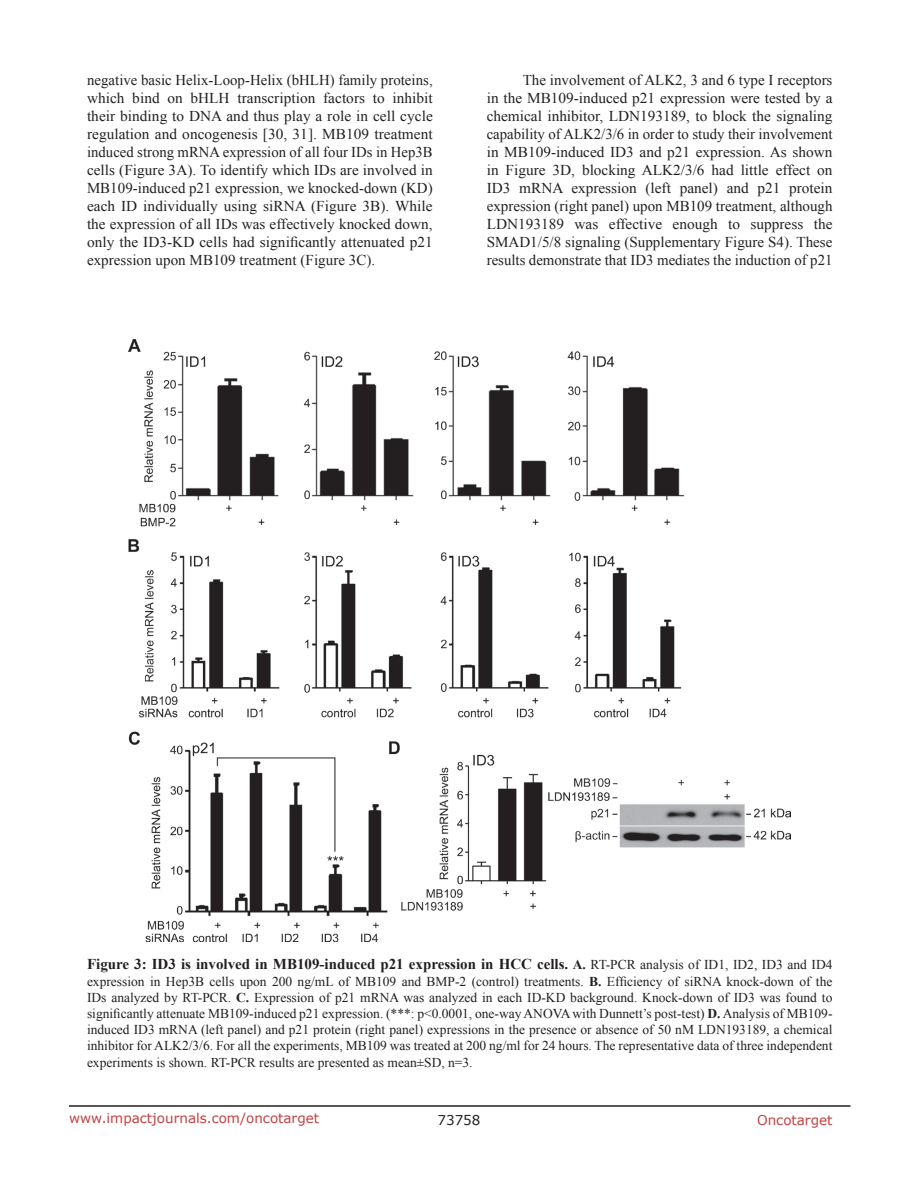
<style>
.page{position:relative;width:918px;height:1188px;background:#fff}
.page>*{position:absolute;margin:0;border:0;box-sizing:border-box;transform-origin:0 0}
.BodyText{font:15px/18px "Times New Roman";color:#231f20;text-align:justify}
.figuretext{font:700 15px "Times New Roman";color:#231f20}
.figuretext-2{font:13.5px/16.2px "Times New Roman";color:#231f20;text-align:justify}
.t1{font:13.5px "Verdana";color:#c24141}
.t2{font:13.5px "Verdana";color:#231f20}
.s1{font-size:13.5px}
.s2{font-weight:400;font-size:13.5px}
.s3{font-weight:700}
</style>
<div class="page">
<hr style="left:69px;top:1105px;width:781px;height:2px;background:#231f20">
<img style="left:129px;top:339px;width:662px;height:602px">
<p class="BodyText" style="left:87px;top:71px;width:347px">negative basic Helix-Loop-Helix (bHLH) family proteins, which bind on bHLH transcription factors to inhibit their binding to DNA and thus play a role in cell cycle regulation and oncogenesis [30, 31]. MB109 treatment induced strong mRNA expression of all four IDs in Hep3B cells (Figure 3A). To identify which IDs are involved in MB109-induced p21 expression, we knocked-down (KD) each ID individually using siRNA (Figure 3B). While the expression of all IDs was effectively knocked down, only the ID3-KD cells had significantly attenuated p21 expression upon MB109 treatment (Figure 3C).</p>
<p class="BodyText" style="left:487px;top:71px;width:347px;text-indent:36px">The involvement of ALK2, 3 and 6 type I receptors in the MB109-induced p21 expression were tested by a chemical inhibitor, LDN193189, to block the signaling capability of ALK2/3/6 in order to study their involvement in MB109-induced ID3 and p21 expression. As shown in Figure 3D, blocking ALK2/3/6 had little effect on ID3 mRNA expression (left panel) and p21 protein expression (right panel) upon MB109 treatment, although LDN193189 was effective enough to suppress the SMAD1/5/8 signaling (Supplementary Figure S4). These results demonstrate that ID3 mediates the induction of p21</p>
<p class="figuretext" style="left:87px;top:954px;width:747px">Figure 3: ID3 is involved in MB109-induced p21 expression in HCC cells. <span class="s1">A.</span> <span class="s2">RT-PCR analysis of ID1, ID2, ID3 and ID4</span></p>
<p class="figuretext-2" style="left:87px;top:973px;width:747px">expression in Hep3B cells upon 200 ng/mL of MB109 and BMP-2 (control) treatments. <span class="s3">B.</span> Efficiency of siRNA knock-down of the IDs analyzed by RT-PCR. <span class="s3">C.</span> Expression of p21 mRNA was analyzed in each ID-KD background. Knock-down of ID3 was found to significantly attenuate MB109-induced p21 expression. (***: p&lt;0.0001, one-way ANOVA with Dunnett’s post-test) <span class="s3">D.</span> Analysis of MB109- induced ID3 mRNA (left panel) and p21 protein (right panel) expressions in the presence or absence of 50 nM LDN193189, a chemical inhibitor for ALK2/3/6. For all the experiments, MB109 was treated at 200 ng/ml for 24 hours. The representative data of three independent experiments is shown. RT-PCR results are presented as mean±SD, n=3.</p>
<p class="t1" style="left:69px;top:1109px;width:252px">www.impactjournals.com/oncotarget</p>
<p class="t2" style="left:438px;top:1111px;width:44px">73758</p>
<p class="t1" style="left:757px;top:1111px;width:77px">Oncotarget</p>
</div>
